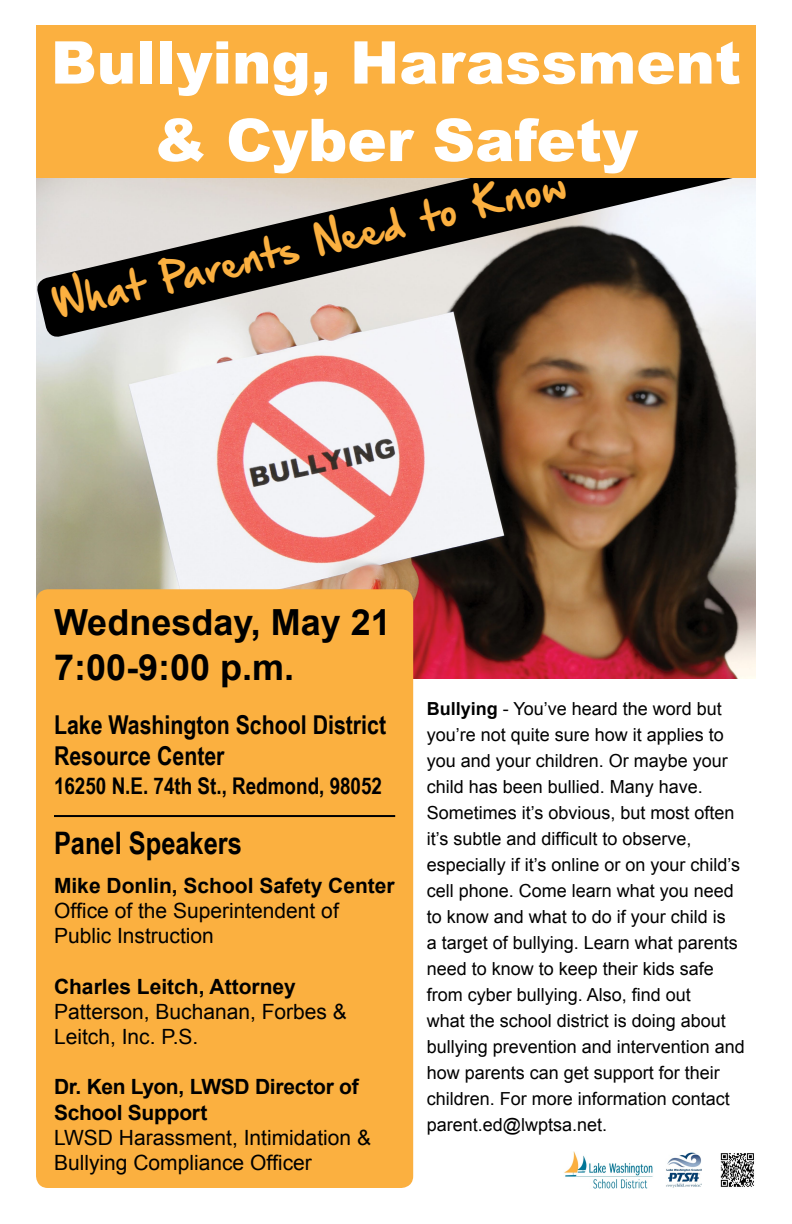
<style>
.page{position:relative;width:792px;height:1224px;background:#fff}
.page>*{position:absolute;margin:0;border:0;box-sizing:border-box;transform-origin:0 0}
.t1{font:900 59px/77.5px "Arial";color:#fff;text-align:center}
.t2{font:700 36px/45.6px "Arial";color:#000}
.t3{font:36px "Hand Of Sean Demo";color:#fbb040}
.t4{font:700 31px "Arial Narrow";color:#000}
.t5{font:700 26px/31.2px "Arial Narrow";color:#000}
.t6{font:700 23px "Arial Narrow";color:#000}
.t7{font:21px/25.2px "Arial";color:#000}
.t8{font:700 21px/25.2px "Arial";color:#000}
.t9{font:18px/26px "Arial";color:#000}
.s1{font-weight:700}
</style>
<div class="page">
<img style="left:36px;top:177px;width:720px;height:502px">
<div style="left:36px;top:589px;width:377px;height:599px;background:#fbb040;border-radius:12px"></div>
<hr style="left:54px;top:815px;width:341px;height:2px;background:#000">
<img style="left:564px;top:1152px;width:89px;height:37px">
<img style="left:666px;top:1152px;width:36px;height:36px">
<img style="left:720px;top:1153px;width:34px;height:34px">
<svg style="left:36px;top:177px;width:714px;height:162px;background:#847e79"></svg>
<div style="left:36px;top:25px;width:720px;height:152px;background:#fbb040"></div>
<h1 class="t1" style="left:51px;top:22px;width:692px">Bullying, Harassment &amp; Cyber Safety</h1>
<h2 class="t3" style="left:50px;top:285px;width:526px;rotate:-13deg">What Parents Need to Know</h2>
<h2 class="t2" style="left:54px;top:600px;width:338px">Wednesday, May 21<br>7:00-9:00 p.m.</h2>
<h3 class="t5" style="left:54px;top:708px;width:334px">Lake Washington School District<br>Resource Center</h3>
<p class="t6" style="left:54px;top:768px;width:330px">16250 N.E. 74th St., Redmond, 98052</p>
<h3 class="t4" style="left:54px;top:820px;width:189px">Panel Speakers</h3>
<p class="t8" style="left:54px;top:874px;width:342px">Mike Donlin, School Safety Center</p>
<p class="t7" style="left:54px;top:898px;width:286px">Office of the Superintendent of<br>Public Instruction</p>
<p class="t8" style="left:54px;top:974px;width:243px">Charles Leitch, Attorney</p>
<p class="t7" style="left:54px;top:999px;width:294px">Patterson, Buchanan, Forbes &amp;<br>Leitch, Inc. P.S.</p>
<p class="t8" style="left:54px;top:1075px;width:306px">Dr. Ken Lyon, LWSD Director of<br>School Support</p>
<p class="t7" style="left:54px;top:1125px;width:319px">LWSD Harassment, Intimidation &amp;<br>Bullying Compliance Officer</p>
<p class="t9" style="left:427px;top:696px;width:320px"><span class="s1">Bullying</span> - You’ve heard the word but you’re not quite sure how it applies to you and your children. Or maybe your child has been bullied. Many have.<br>Sometimes it’s obvious, but most often it’s subtle and difficult to observe, especially if it’s online or on your child’s cell phone. Come learn what you need to know and what to do if your child is<br>a target of bullying. Learn what parents need to know to keep their kids safe from cyber bullying. Also, find out<br>what the school district is doing about bullying prevention and intervention and how parents can get support for their children. For more information contact parent.ed@lwptsa.net.</p>
</div>
